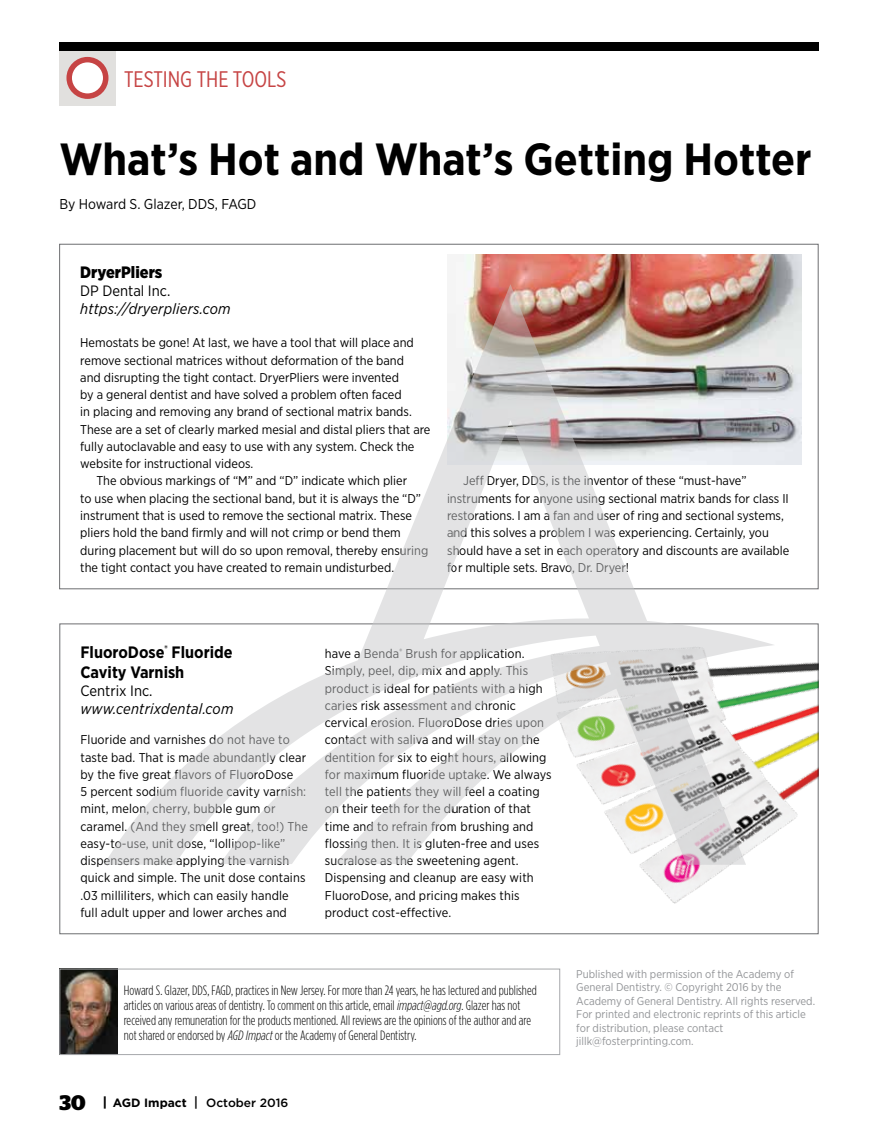
<style>
.page{position:relative;width:878px;height:1148px;background:#fff}
.page>*{position:absolute;margin:0;border:0;box-sizing:border-box;transform-origin:0 0}
.t1{font:700 45px "Gotham Narrow";color:#000}
.t2{font:22.5px "Gotham X Narrow";color:#c64444}
.t3{font:700 21px "Stag";color:#000}
.t4{font:700 16.5px/19.8px "Gotham Narrow";color:#000}
.t5{font:900 16.5px "Gotham Narrow";color:#000}
.t6{font:italic 15px "Gotham Narrow";letter-spacing:.015em;color:#000}
.t7{font:15px "Gotham Narrow";color:#000}
.t8{font:14.25px "Gotham Narrow";letter-spacing:-.005em;color:#000}
.t9{font:300 13.5px/15px "Gotham Condensed";color:#000}
.t10{font:12.75px/17.2px "Gotham Narrow";color:#000}
.t11{font:500 12px "Gotham";color:#000}
.t12{font:11.25px/13.5px "Gotham Narrow";color:#939598}
.s1{font-style:italic}
.s2{font-family:"Gotham Narrow";font-weight:900;font-size:13.5px}
.s3{font-weight:700}
.s4{font-size:13.5px}
</style>
<div class="page">
<div style="left:59px;top:47px;width:56px;height:59px;background:#e1e0de"></div>
<svg style="left:69px;top:60px;width:37px;height:36px"></svg>
<div style="left:66px;top:57px;width:42px;height:42px;border:5px solid #c64444;border-radius:50%"></div>
<div style="left:59px;top:42px;width:759px;height:8px;background:#000"></div>
<img style="left:463px;top:255px;width:338px;height:209px">
<img style="left:639px;top:632px;width:179px;height:288px">
<img style="left:61px;top:970px;width:56px;height:83px">
<div style="left:59px;top:968px;width:501px;height:87px;border:1px solid #a6a8ab"></div>
<svg style="left:104px;top:284px;width:671px;height:580px"></svg>
<h2 class="t2" style="left:124px;top:66px;width:164px">TESTING THE TOOLS</h2>
<h1 class="t1" style="left:59px;top:130px;width:753px">What’s Hot and What’s Getting Hotter</h1>
<p class="t8" style="left:59px;top:195px;width:198px">By Howard S. Glazer, DDS, FAGD</p>
<p class="t5" style="left:80px;top:261px;width:84px">DryerPliers</p>
<p class="t7" style="left:80px;top:281px;width:92px">DP Dental Inc.</p>
<p class="t6" style="left:80px;top:299px;width:152px">https://dryerpliers.com</p>
<p class="t10" style="left:80px;top:334px;width:335px">Hemostats be gone! At last, we have a tool that will place and</p>
<p class="t10" style="left:80px;top:351px;width:325px">remove sectional matrices without deformation of the band</p>
<p class="t10" style="left:80px;top:368px;width:320px">and disrupting the tight contact. DryerPliers were invented</p>
<p class="t10" style="left:80px;top:386px;width:323px">by a general dentist and have solved a problem often faced</p>
<p class="t10" style="left:80px;top:403px;width:333px">in placing and removing any brand of sectional matrix bands.</p>
<p class="t10" style="left:80px;top:420px;width:352px">These are a set of clearly marked mesial and distal pliers that are</p>
<p class="t10" style="left:80px;top:437px;width:335px">fully autoclavable and easy to use with any system. Check the</p>
<p class="t10" style="left:80px;top:455px;width:175px">website for instructional videos.</p>
<p class="t10" style="left:96px;top:472px;width:312px">The obvious markings of “M” and “D” indicate which plier</p>
<p class="t10" style="left:80px;top:489px;width:342px">to use when placing the sectional band, but it is always the “D”</p>
<p class="t10" style="left:80px;top:506px;width:333px">instrument that is used to remove the sectional matrix. These</p>
<p class="t10" style="left:80px;top:524px;width:322px">pliers hold the band firmly and will not crimp or bend them</p>
<p class="t10" style="left:80px;top:541px;width:349px">during placement but will do so upon removal, thereby ensuring</p>
<p class="t10" style="left:80px;top:558px;width:315px">the tight contact you have created to remain undisturbed.</p>
<p class="t10" style="left:447px;top:472px;width:344px;text-indent:16px">Jeff Dryer, DDS, is the inventor of these “must-have” instruments for anyone using sectional matrix bands for class II restorations. I am a fan and user of ring and sectional systems, and this solves a problem I was experiencing. Certainly, you should have a set in each operatory and discounts are available for multiple sets. Bravo, Dr. Dryer!</p>
<p class="t4" style="left:80px;top:642px;width:154px">FluoroDose<sup>®</sup> Fluoride<br>Cavity Varnish</p>
<p class="t7" style="left:80px;top:681px;width:74px">Centrix Inc.</p>
<p class="t6" style="left:80px;top:699px;width:154px">www.centrixdental.com</p>
<p class="t10" style="left:80px;top:731px;width:229px">Fluoride and varnishes do not have to taste bad. That is made abundantly clear by the five great flavors of FluoroDose<br>5 percent sodium fluoride cavity varnish: mint, melon, cherry, bubble gum or caramel. (And they smell great, too!) The easy-to-use, unit dose, “lollipop-like” dispensers make applying the varnish quick and simple. The unit dose contains .03 milliliters, which can easily handle full adult upper and lower arches and</p>
<p class="t10" style="left:325px;top:644px;width:228px">have a Benda<sup>®</sup> Brush for application.<br>Simply, peel, dip, mix and apply. This product is ideal for patients with a high caries risk assessment and chronic cervical erosion. FluoroDose dries upon contact with saliva and will stay on the dentition for six to eight hours, allowing for maximum fluoride uptake. We always tell the patients they will feel a coating on their teeth for the duration of that time and to refrain from brushing and flossing then. It is gluten-free and uses sucralose as the sweetening agent.<br>Dispensing and cleanup are easy with FluoroDose, and pricing makes this product cost-effective.</p>
<p class="t9" style="left:124px;top:982px;width:414px">Howard S. Glazer, DDS, FAGD, practices in New Jersey. For more than 24 years, he has lectured and published articles on various areas of dentistry. To comment on this article, email <span class="s1">impact@agd.org</span>. Glazer has not received any remuneration for the products mentioned. All reviews are the opinions of the author and are not shared or endorsed by <span class="s1">AGD Impact</span> or the Academy of General Dentistry.</p>
<h3 class="t3" style="left:59px;top:1090px;width:28px">30</h3>
<p class="t11" style="left:103px;top:1094px;width:187px"><span class="s2">|</span> <span class="s3">AGD Impact</span> <span class="s4">|</span> October 2016</p>
<p class="t12" style="left:576px;top:966px;width:240px">Published with permission of the Academy of General Dentistry. © Copyright 2016 by the Academy of General Dentistry. All rights reserved.<br>For printed and electronic reprints of this article for distribution, please contact jillk@fosterprinting.com.</p>
</div>
